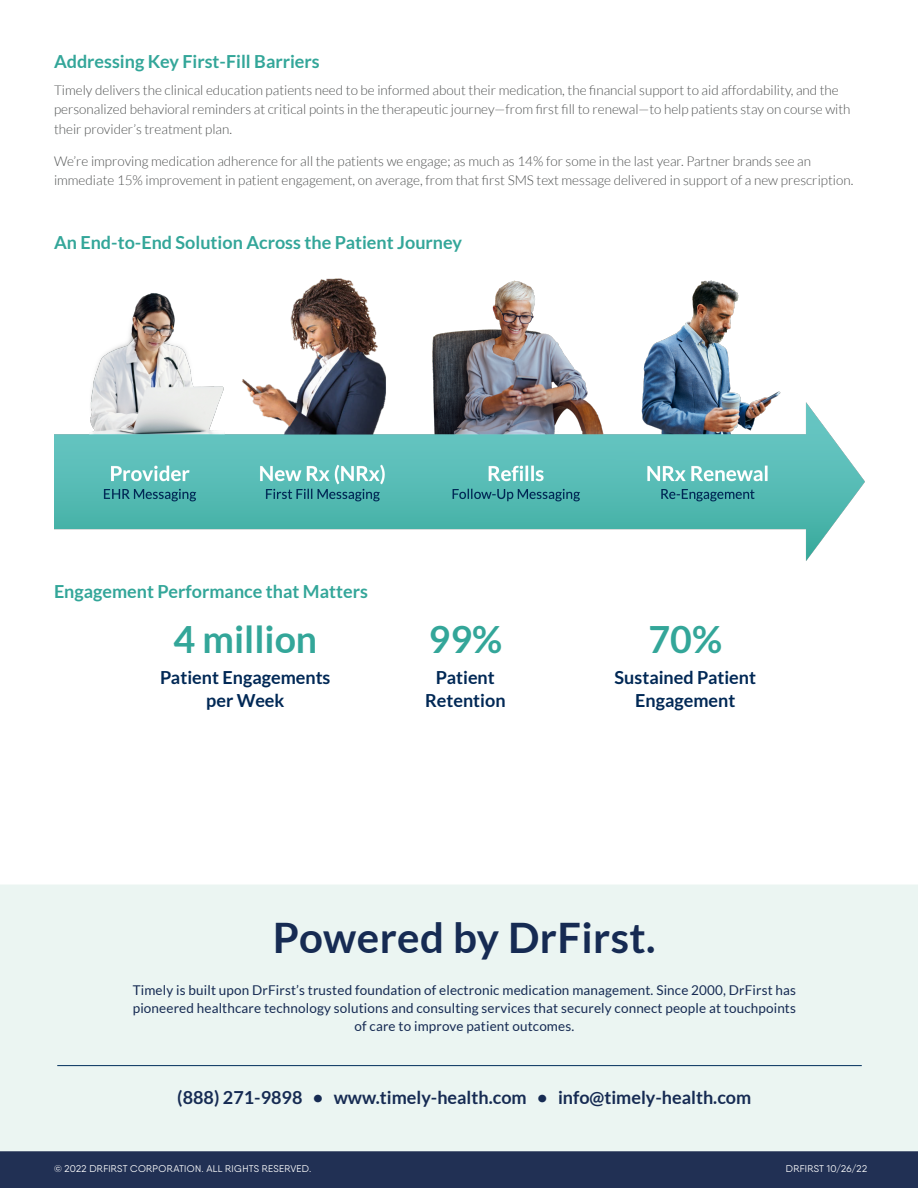
<style>
.page{position:relative;width:918px;height:1188px;background:#fff}
.page>*{position:absolute;margin:0;border:0;box-sizing:border-box;transform-origin:0 0}
.t1{font:700 42px "Lato";letter-spacing:.01em;color:#162b53}
.TOC_Content{font:700 37.5px "Lato";color:#33a699}
.TOC_Content-2{font:700 18px "Lato";color:#33a699}
.TOC_Content-3{font:700 18px/22.5px "Lato";color:#002855;text-align:center}
.t2{font:700 18px "Lato";color:#162b53}
.TOC_Content-4{font:300 13.5px/19.5px "Lato";color:#4f5151}
.t3{font:13.5px "Lato";letter-spacing:.01em;color:#162b53}
.t4{font:9.75px "Qanelas Soft";letter-spacing:.025em;color:#fff}
</style>
<div class="page">
<div style="left:0;top:1148px;width:918px;height:40px;background:#213054"></div>
<img style="left:54px;top:278px;width:811px;height:283px">
<div style="left:0;top:885px;width:918px;height:266px;background:#ebf5f2"></div>
<hr style="left:57px;top:1065px;width:805px;height:1px;background:#002e5c">
<p class="TOC_Content-2" style="left:54px;top:52px;width:267px">Addressing Key First-Fill Barriers</p>
<p class="TOC_Content-4" style="left:54px;top:80px;width:798px">Timely delivers the clinical education patients need to be informed about their medication, the financial support to aid affordability, and the personalized behavioral reminders at critical points in the therapeutic journey—from first fill to renewal—to help patients stay on course with their provider’s treatment plan.</p>
<p class="TOC_Content-4" style="left:54px;top:151px;width:801px">We’re improving medication adherence for all the patients we engage; as much as 14% for some in the last year. Partner brands see an immediate 15% improvement in patient engagement, on average, from that first SMS text message delivered in support of a new prescription.</p>
<p class="TOC_Content-2" style="left:54px;top:232px;width:410px">An End-to-End Solution Across the Patient Journey</p>
<p class="TOC_Content-2" style="left:54px;top:581px;width:315px">Engagement Performance that Matters</p>
<p class="TOC_Content" style="left:173px;top:618px;width:145px">4 million</p>
<p class="TOC_Content-3" style="left:160px;top:666px;width:172px">Patient Engagements per Week</p>
<p class="TOC_Content" style="left:429px;top:618px;width:75px">99%</p>
<p class="TOC_Content-3" style="left:425px;top:666px;width:82px">Patient<br>Retention</p>
<p class="TOC_Content" style="left:649px;top:618px;width:75px">70%</p>
<p class="TOC_Content-3" style="left:615px;top:666px;width:143px">Sustained Patient<br>Engagement</p>
<p class="t1" style="left:273px;top:914px;width:384px">Powered by DrFirst.</p>
<p class="t3" style="left:133px;top:982px;width:665px">Timely is built upon DrFirst’s trusted foundation of electronic medication management. Since 2000, DrFirst has</p>
<p class="t3" style="left:133px;top:1000px;width:665px">pioneered healthcare technology solutions and consulting services that securely connect people at touchpoints</p>
<p class="t3" style="left:355px;top:1018px;width:221px">of care to improve patient outcomes.</p>
<p class="t2" style="left:177px;top:1087px;width:576px">(888) 271-9898 • www.timely-health.com • info@timely-health.com</p>
<p class="t4" style="left:54px;top:1162px;width:259px">© 2022 DRFIRST CORPORATION. ALL RIGHTS RESERVED.</p>
<p class="t4" style="left:786px;top:1162px;width:83px">DRFIRST 10/26/22</p>
</div>
